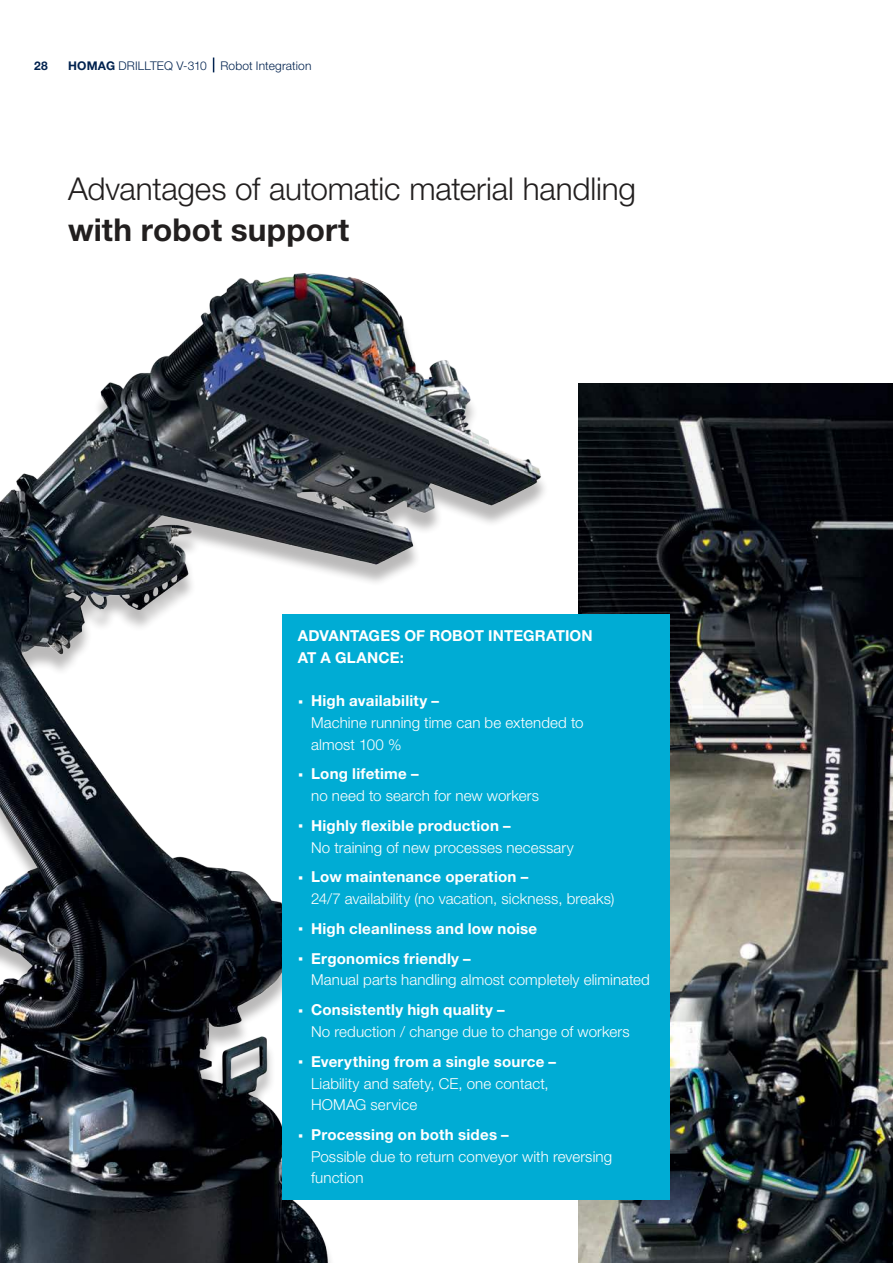
<style>
.page{position:relative;width:893px;height:1263px;background:#fff}
.page>*{position:absolute;margin:0;border:0;box-sizing:border-box;transform-origin:0 0}
.t1{font:300 31.5px "Helvetica Neue LTW1 G";letter-spacing:-.005em;color:#221f1f}
.t2{font:700 31.5px "Helvetica Neue LTW1 G";letter-spacing:.005em;color:#221f1f}
.t3{font:300 15.15px/21.8px "Helvetica Neue LTW1 G";letter-spacing:.005em;color:#fff}
.t4{font:700 15.15px/21.8px "Helvetica Neue LTW1 G";letter-spacing:.015em;color:#fff}
.t5{font:300 12px "Helvetica Neue LTW1 G";letter-spacing:.01em;color:#00224f}
.t6{font:700 12px "Helvetica Neue LTW1 G";color:#00224f}
.s1{font-weight:700}
.s2{font-weight:700;font-size:21px}
.s3{font-size:21px}
</style>
<div class="page">
<img style="left:578px;top:383px;width:315px;height:880px">
<img style="left:0;top:273px;width:573px;height:990px">
<svg style="left:213px;top:58px;width:1px;height:14px"></svg>
<div style="left:282px;top:614px;width:388px;height:585px;background:#00acd4"></div>
<p class="t6" style="left:34px;top:59px;width:15px">28</p>
<p class="t5" style="left:68px;top:59px;width:245px"><span class="s1">HOMAG</span> DRILLTEQ V-310 Robot Integration</p>
<h1 class="t1" style="left:68px;top:171px;width:569px">Advantages of automatic material handling</h1>
<h1 class="t2" style="left:68px;top:212px;width:283px">with robot support</h1>
<p class="t4" style="left:298px;top:625px;width:296px">ADVANTAGES OF ROBOT INTEGRATION<br>AT A GLANCE:</p>
<p class="t3" style="left:311px;top:690px;width:274px;text-indent:-13px"><span class="s2">·</span> <span class="s1">High availability –<br></span>Machine running time can be extended to almost 100 %</p>
<p class="t3" style="left:311px;top:763px;width:229px;text-indent:-13px"><span class="s2">·</span> <span class="s1">Long lifetime –<br></span>no need to search for new workers</p>
<p class="t3" style="left:311px;top:815px;width:264px;text-indent:-13px"><span class="s2">·</span> <span class="s1">Highly flexible production –<br></span>No training of new processes necessary</p>
<p class="t3" style="left:311px;top:866px;width:305px;text-indent:-13px"><span class="s2">·</span> <span class="s1">Low maintenance operation –<br></span>24/7 availability (no vacation, sickness, breaks)</p>
<p class="t4" style="left:298px;top:914px;width:241px;line-height:29.7px"><span class="s3">·</span> High cleanliness and low noise <span class="s3">·</span> Ergonomics friendly –</p>
<p class="t3" style="left:298px;top:965px;width:354px;line-height:29.8px;text-indent:13px">Manual parts handling almost completely eliminated <span class="s2">·</span> <span class="s1">Consistently high quality –</span></p>
<p class="t3" style="left:298px;top:1017px;width:333px;line-height:29.8px;text-indent:13px">No reduction / change due to change of workers <span class="s2">·</span> <span class="s1">Everything from a single source –</span></p>
<p class="t3" style="left:311px;top:1072px;width:239px">Liability and safety, CE, one contact,<br>HOMAG service</p>
<p class="t3" style="left:311px;top:1124px;width:302px;text-indent:-13px"><span class="s2">·</span> <span class="s1">Processing on both sides –<br></span>Possible due to return conveyor with reversing function</p>
</div>
